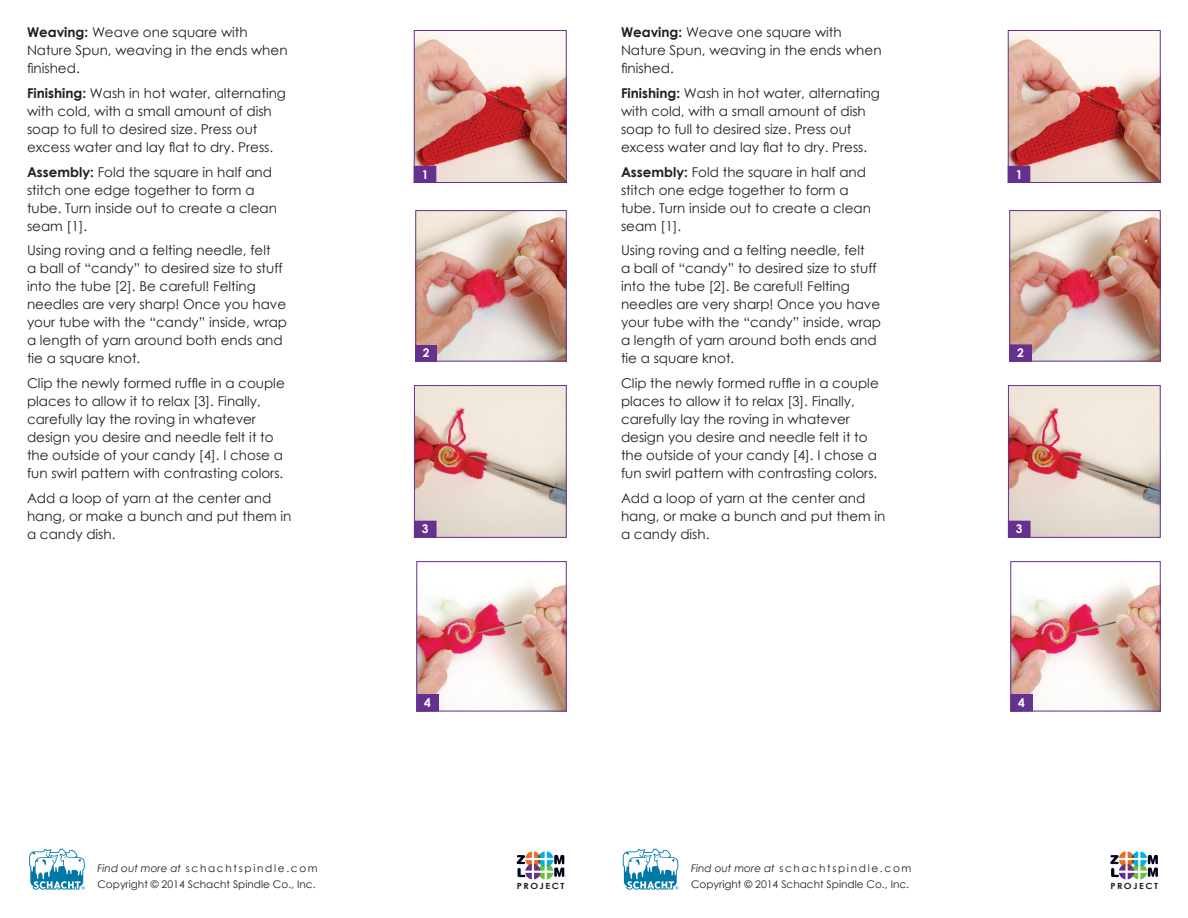
<style>
.page{position:relative;width:1188px;height:918px;background:#fff}
.page>*{position:absolute;margin:0;border:0;box-sizing:border-box;transform-origin:0 0}
.t1{font:13.5px/18px "Century Gothic";color:#231f20}
.t2{font:700 12px "Century Gothic";color:#fff}
.t3{font:10.5px/16.5px "Century Gothic";color:#231f20}
.t4{font:700 8.4px "Century Gothic";letter-spacing:.155em;color:#231f20;scale:1.1 1}
.s1{font-weight:700}
.s2{font-style:italic}
</style>
<div class="page">
<img style="left:416px;top:32px;width:148px;height:149px">
<div style="left:414px;top:30px;width:152px;height:153px;border:1px solid #65318f"></div>
<div style="left:414px;top:166px;width:22px;height:17px;background:#65318f"></div>
<img style="left:418px;top:212px;width:146px;height:147px">
<div style="left:416px;top:210px;width:150px;height:151px;border:1px solid #65318f"></div>
<div style="left:416px;top:345px;width:21px;height:16px;background:#65318f"></div>
<img style="left:416px;top:387px;width:148px;height:149px">
<div style="left:414px;top:385px;width:152px;height:153px;border:1px solid #65318f"></div>
<div style="left:414px;top:521px;width:22px;height:16px;background:#65318f"></div>
<div style="left:414px;top:521px;width:22px;height:17px;border:1px solid #65318f"></div>
<img style="left:419px;top:581px;width:145px;height:128px">
<div style="left:417px;top:695px;width:21px;height:16px;background:#65318f"></div>
<div style="left:417px;top:695px;width:22px;height:16px;border:1px solid #65318f"></div>
<img style="left:1010px;top:32px;width:148px;height:149px">
<div style="left:1008px;top:30px;width:152px;height:153px;border:1px solid #65318f"></div>
<div style="left:1008px;top:166px;width:22px;height:17px;background:#65318f"></div>
<img style="left:1012px;top:212px;width:146px;height:147px">
<div style="left:1010px;top:210px;width:150px;height:151px;border:1px solid #65318f"></div>
<div style="left:1010px;top:345px;width:21px;height:16px;background:#65318f"></div>
<div style="left:1010px;top:345px;width:22px;height:16px;border:1px solid #65318f"></div>
<img style="left:1010px;top:387px;width:148px;height:149px">
<div style="left:1008px;top:385px;width:152px;height:153px;border:1px solid #65318f"></div>
<div style="left:1008px;top:521px;width:22px;height:16px;background:#65318f"></div>
<div style="left:1008px;top:521px;width:22px;height:17px;border:1px solid #65318f"></div>
<img style="left:1013px;top:581px;width:145px;height:128px">
<div style="left:1011px;top:695px;width:21px;height:16px;background:#65318f"></div>
<div style="left:1011px;top:695px;width:22px;height:16px;border:1px solid #65318f"></div>
<svg style="left:29px;top:848px;width:56px;height:42px"></svg>
<svg style="left:517px;top:851px;width:49px;height:28px"></svg>
<svg style="left:622px;top:848px;width:57px;height:42px"></svg>
<svg style="left:1110px;top:851px;width:50px;height:28px"></svg>
<p class="t1" style="left:27px;top:23px;width:262px"><span class="s1">Weaving:</span> Weave one square with<br>Nature Spun, weaving in the ends when finished.</p>
<p class="t1" style="left:27px;top:84px;width:261px"><span class="s1">Finishing:</span> Wash in hot water, alternating with cold, with a small amount of dish soap to full to desired size. Press out excess water and lay flat to dry. Press.</p>
<p class="t1" style="left:27px;top:163px;width:251px"><span class="s1">Assembly:</span> Fold the square in half and stitch one edge together to form a tube. Turn inside out to create a clean seam [1].</p>
<p class="t1" style="left:27px;top:241px;width:262px">Using roving and a felting needle, felt<br>a ball of “candy” to desired size to stuff into the tube [2]. Be careful! Felting needles are very sharp! Once you have your tube with the “candy” inside, wrap a length of yarn around both ends and tie a square knot.</p>
<p class="t1" style="left:27px;top:374px;width:259px">Clip the newly formed ruffle in a couple places to allow it to relax [3]. Finally, carefully lay the roving in whatever design you desire and needle felt it to the outside of your candy [4]. I chose a fun swirl pattern with contrasting colors.</p>
<p class="t1" style="left:27px;top:489px;width:266px">Add a loop of yarn at the center and hang, or make a bunch and put them in a candy dish.</p>
<p class="t3" style="left:97px;top:859px;width:222px"><span class="s2">Find out more at</span> schachtspindle.com<br>Copyright © 2014 Schacht Spindle Co., Inc.</p>
<p class="t2" style="left:422px;top:165px;width:8px">1</p>
<p class="t2" style="left:423px;top:344px;width:8px">2</p>
<p class="t2" style="left:422px;top:520px;width:8px">3</p>
<p class="t2" style="left:424px;top:694px;width:8px">4</p>
<p class="t1" style="left:621px;top:23px;width:262px"><span class="s1">Weaving:</span> Weave one square with<br>Nature Spun, weaving in the ends when finished.</p>
<p class="t1" style="left:621px;top:84px;width:261px"><span class="s1">Finishing:</span> Wash in hot water, alternating with cold, with a small amount of dish soap to full to desired size. Press out excess water and lay flat to dry. Press.</p>
<p class="t1" style="left:621px;top:163px;width:251px"><span class="s1">Assembly:</span> Fold the square in half and stitch one edge together to form a tube. Turn inside out to create a clean seam [1].</p>
<p class="t1" style="left:621px;top:241px;width:262px">Using roving and a felting needle, felt<br>a ball of “candy” to desired size to stuff into the tube [2]. Be careful! Felting needles are very sharp! Once you have your tube with the “candy” inside, wrap a length of yarn around both ends and tie a square knot.</p>
<p class="t1" style="left:621px;top:374px;width:259px">Clip the newly formed ruffle in a couple places to allow it to relax [3]. Finally, carefully lay the roving in whatever design you desire and needle felt it to the outside of your candy [4]. I chose a fun swirl pattern with contrasting colors.</p>
<p class="t1" style="left:621px;top:489px;width:266px">Add a loop of yarn at the center and hang, or make a bunch and put them in a candy dish.</p>
<p class="t4" style="left:517px;top:879px;width:45px">PROJECT</p>
<p class="t3" style="left:691px;top:859px;width:222px"><span class="s2">Find out more at</span> schachtspindle.com<br>Copyright © 2014 Schacht Spindle Co., Inc.</p>
<p class="t2" style="left:1016px;top:165px;width:8px">1</p>
<p class="t2" style="left:1017px;top:344px;width:8px">2</p>
<p class="t2" style="left:1016px;top:520px;width:8px">3</p>
<p class="t2" style="left:1018px;top:694px;width:8px">4</p>
<p class="t4" style="left:1110px;top:879px;width:45px">PROJECT</p>
</div>
